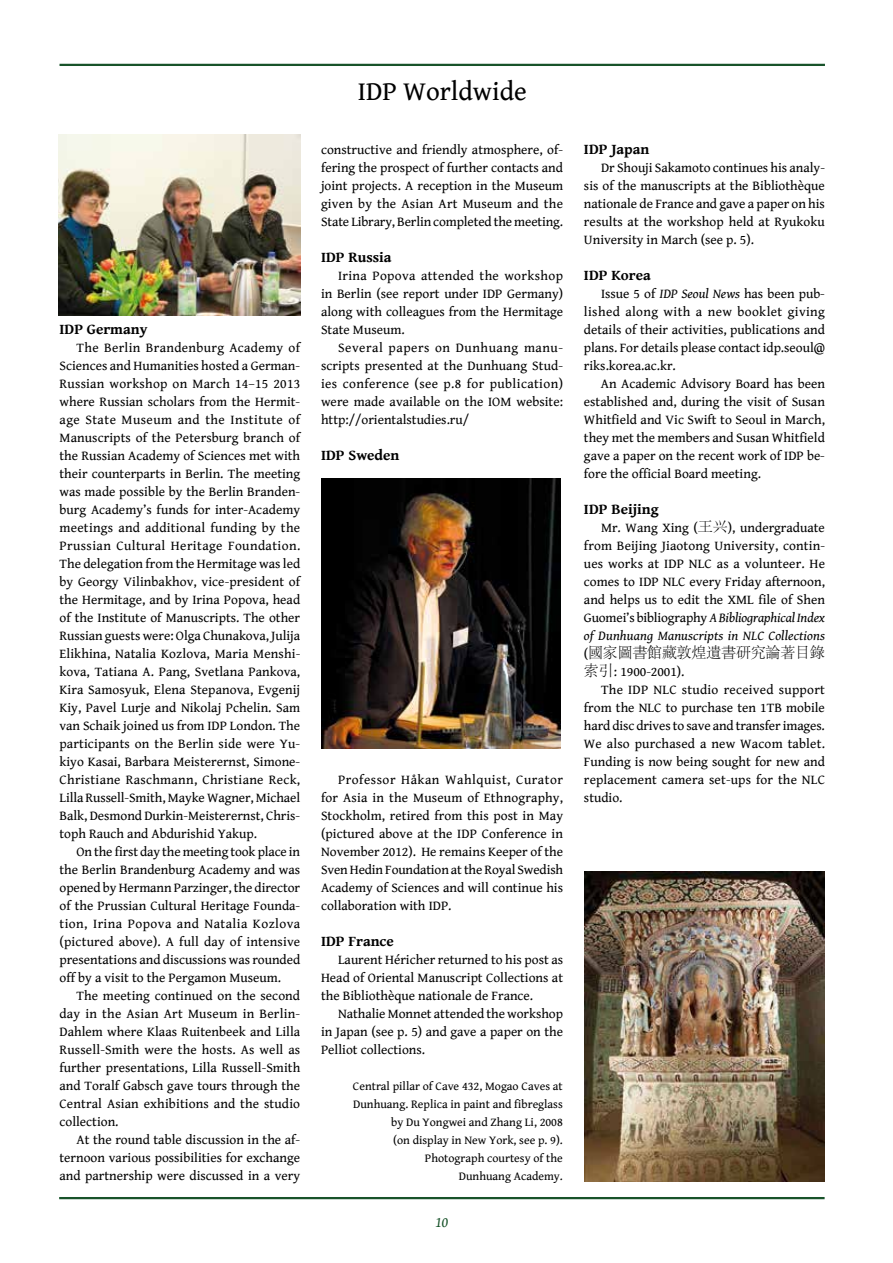
<style>
.page{position:relative;width:893px;height:1263px;background:#fff}
.page>*{position:absolute;margin:0;border:0;box-sizing:border-box;transform-origin:0 0}
.t1{font:27px "Gentium Book Basic";color:#000}
.t2{font:700 15px "Gentium Book Basic";color:#000}
.t3{font:300 15px "Adobe Song Std";letter-spacing:-.015em;color:#000}
.t4{font:italic 15px "Gentium Book Basic";color:#18532a}
.t5{font:13.5px/18px "Gentium Book Basic";color:#000;text-align:justify}
.t6{font:13.5px "Gentium Book Basic";letter-spacing:.02em;color:#000}
.t7{font:12px/18px "Gentium Book Basic";color:#000;text-align:right}
.s1{font-style:italic}
.s2{font-family:"Adobe Song Std";font-weight:300;font-size:15px}
.s3{font-family:"Gentium Book Basic";font-weight:400;font-size:13.5px}
</style>
<div class="page">
<hr style="left:60px;top:64px;width:765px;height:2px;background:#18532a">
<hr style="left:59px;top:1197px;width:766px;height:2px;background:#18532a">
<img style="left:59px;top:134px;width:241px;height:181px">
<img style="left:321px;top:478px;width:240px;height:270px">
<img style="left:585px;top:872px;width:240px;height:310px">
<p class="t2" style="left:60px;top:318px;width:89px">IDP Germany</p>
<p class="t5" style="left:60px;top:338px;width:242px;text-indent:17px">The Berlin Brandenburg Academy of Sciences and Humanities hosted a German-Russian workshop on March 14–15 2013 where Russian scholars from the Hermit&shy;age State Museum and the Institute of Manuscripts of the Petersburg branch of the Russian Academy of Sciences met with their counterparts in Berlin. The meeting was made possible by the Berlin Branden&shy;burg Academy’s funds for inter-Academy meetings and additional funding by the Prussian Cultural Heritage Foundation.<br>The delegation from the Hermitage was led by Georgy Vilinbakhov, vice-president of the Hermitage, and by Irina Popova, head of the Institute of Manuscripts. The other Russian guests were: Olga Chunakova, Julija Elikhina, Natalia Kozlova, Maria Menshi&shy;kova, Tatiana A. Pang, Svetlana Pankova, Kira Samosyuk, Elena Stepanova, Evgenij Kiy, Pavel Lurje and Nikolaj Pchelin. Sam van Schaik joined us from IDP London. The participants on the Berlin side were Yu&shy;kiyo Kasai, Barbara Meisterernst, Simone-Christiane Raschmann, Christiane Reck, Lilla Russell-Smith, Mayke Wagner, Michael Balk, Desmond Durkin-Meisterernst, Chris&shy;toph Rauch and Abdurishid Yakup.</p>
<p class="t5" style="left:60px;top:842px;width:242px;text-indent:17px">On the first day the meeting took place in the Berlin Brandenburg Academy and was opened by Hermann Parzinger, the director of the Prussian Cultural Heritage Founda&shy;tion, Irina Popova and Natalia Kozlova (pictured above). A full day of intensive presentations and discussions was rounded off by a visit to the Pergamon Museum.</p>
<p class="t5" style="left:60px;top:986px;width:242px;text-indent:17px">The meeting continued on the second day in the Asian Art Museum in Berlin-Dahlem where Klaas Ruitenbeek and Lilla Russell-Smith were the hosts. As well as further presentations, Lilla Russell-Smith and Toralf Gabsch gave tours through the Central Asian exhibitions and the studio collection.</p>
<p class="t5" style="left:60px;top:1130px;width:242px;text-indent:17px">At the round table discussion in the af&shy;ternoon various possibilities for exchange and partnership were discussed in a very</p>
<h1 class="t1" style="left:358px;top:71px;width:171px">IDP Worldwide</h1>
<p class="t5" style="left:321px;top:140px;width:244px">constructive and friendly atmosphere, of&shy;fering the prospect of further contacts and joint projects. A reception in the Museum given by the Asian Art Museum and the State Library, Berlin completed the meeting.</p>
<p class="t2" style="left:321px;top:246px;width:72px">IDP Russia</p>
<p class="t5" style="left:321px;top:266px;width:244px;text-indent:17px">Irina Popova attended the workshop in Berlin (see report under IDP Germany) along with colleagues from the Hermitage State Museum.</p>
<p class="t5" style="left:321px;top:338px;width:244px;text-indent:17px">Several papers on Dunhuang manu&shy;scripts presented at the Dunhuang Stud&shy;ies conference (see p.8 for publication) were made available on the IOM website: http://orientalstudies.ru/</p>
<p class="t2" style="left:321px;top:444px;width:80px">IDP Sweden</p>
<p class="t5" style="left:321px;top:770px;width:244px;text-indent:17px">Professor Håkan Wahlquist, Curator for Asia in the Museum of Ethnography, Stockholm, retired from this post in May (pictured above at the IDP Conference in November 2012). He remains Keeper of the Sven Hedin Foundation at the Royal Swedish Academy of Sciences and will continue his collaboration with IDP.</p>
<p class="t2" style="left:321px;top:930px;width:74px">IDP France</p>
<p class="t5" style="left:321px;top:950px;width:244px;text-indent:17px">Laurent Héricher returned to his post as Head of Oriental Manuscript Collections at the Bibliothèque nationale de France.</p>
<p class="t5" style="left:321px;top:1004px;width:244px;text-indent:17px">Nathalie Monnet attended the workshop in Japan (see p. 5) and gave a paper on the Pelliot collections.</p>
<p class="t7" style="left:353px;top:1077px;width:211px">Central pillar of Cave 432, Mogao Caves at<br>Dunhuang. Replica in paint and fibreglass by Du Yongwei and Zhang Li, 2008<br>(on display in New York, see p. 9).<br>Photograph courtesy of the<br>Dunhuang Academy.</p>
<p class="t4" style="left:436px;top:1211px;width:14px">10</p>
<p class="t2" style="left:584px;top:138px;width:67px">IDP Japan</p>
<p class="t5" style="left:584px;top:158px;width:243px;text-indent:17px">Dr Shouji Sakamoto continues his analy&shy;sis of the manuscripts at the Bibliothèque nationale de France and gave a paper on his results at the workshop held at Ryukoku University in March (see p. 5).</p>
<p class="t2" style="left:584px;top:264px;width:68px">IDP Korea</p>
<p class="t5" style="left:584px;top:284px;width:242px;text-indent:17px">Issue 5 of <span class="s1">IDP Seoul News</span> has been pub&shy;lished along with a new booklet giving details of their activities, publications and plans. For details please contact idp.seoul@ riks.korea.ac.kr.</p>
<p class="t5" style="left:584px;top:374px;width:242px;text-indent:17px">An Academic Advisory Board has been established and, during the visit of Susan Whitfield and Vic Swift to Seoul in March, they met the members and Susan Whitfield gave a paper on the recent work of IDP be&shy;fore the official Board meeting.</p>
<p class="t2" style="left:584px;top:498px;width:76px">IDP Beijing</p>
<p class="t5" style="left:584px;top:518px;width:243px;text-indent:17px">Mr. Wang Xing (<span class="s2">王兴</span>), undergraduate from Beijing Jiaotong University, contin&shy;ues works at IDP NLC as a volunteer. He comes to IDP NLC every Friday afternoon, and helps us to edit the XML file of Shen Guomei’s bibliography <span class="s1">A Bibliographical Index of Dunhuang Manuscripts in NLC Collections</span></p>
<p class="t3" style="left:584px;top:644px;width:242px"><span class="s3">(</span>國家圖書館藏敦煌遺書研究論著目錄</p>
<p class="t5" style="left:584px;top:662px;width:102px"><span class="s2">索引</span>: 1900-2001).</p>
<p class="t6" style="left:601px;top:679px;width:225px">The IDP NLC studio received support</p>
<p class="t5" style="left:584px;top:698px;width:242px">from the NLC to purchase ten 1TB mobile</p>
<p class="t5" style="left:584px;top:716px;width:242px">hard disc drives to save and transfer images.</p>
<p class="t5" style="left:584px;top:734px;width:242px">We also purchased a new Wacom tablet.</p>
<p class="t5" style="left:584px;top:752px;width:242px">Funding is now being sought for new and</p>
<p class="t5" style="left:584px;top:770px;width:243px">replacement camera set-ups for the NLC</p>
<p class="t5" style="left:584px;top:788px;width:40px">studio.</p>
</div>
